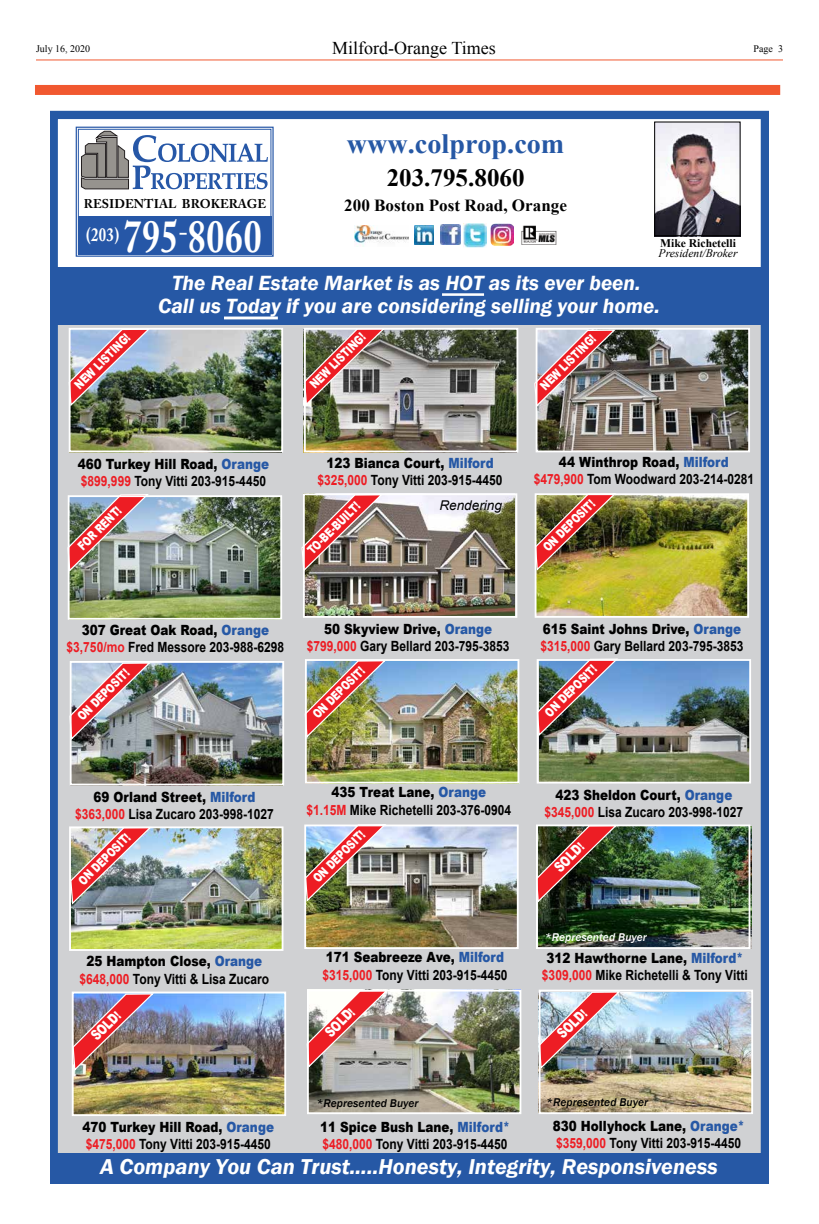
<style>
.page{position:relative;width:819px;height:1224px;background:#fff}
.page>*{position:absolute;margin:0;border:0;box-sizing:border-box;transform-origin:0 0}
.t1{font:700 45.6px "Adobe Caslon Pro";letter-spacing:.025em;color:#fff;scale:.78 1}
.t2{font:700 27.9px "Times New Roman";color:#2658a5}
.t3{font:700 24.8px "Times New Roman";color:#000}
.t4{font:italic 600 22.1px "Franklin Gothic";color:#fff}
.t5{font:italic 600 21.2px/23.1px "Franklin Gothic";color:#fff;text-align:center}
.t6{font:700 18.8px "Adobe Caslon Pro";color:#fff;scale:.78 1}
.t7{font:18px "Times New Roman";color:#000}
.t8{font:700 16.9px "Times New Roman";color:#000}
.t9{font:900 14.4px "Arial";color:#fff;scale:.74 1}
.t10{font:700 14.1px/17.3px "Arial";color:#000;text-align:center;scale:.85 1}
.t11{font:italic 13.5px "Arial";color:#000}
.t12{font:900 12.6px "Arial";color:#fff;scale:.74 1}
.t13{font:700 12.6px "Adobe Caslon Pro";letter-spacing:.005em;color:#000}
.t14{font:italic 11.6px "Times New Roman";color:#000}
.t15{font:700 11.6px "Times New Roman";color:#000}
.t16{font:italic 500 11.5px "Franklin Gothic";color:#000}
.t17{font:italic 500 11.5px "Franklin Gothic";color:#fff}
.t18{font:10px "Times New Roman";color:#000}
.s1{font-weight:900}
.s2{font-weight:900;color:#2658a5}
.s3{color:#ed1d24}
.s4{font-size:12.6px}
</style>
<div class="page">
<hr style="left:36px;top:59px;width:747px;height:1px;background:#f15830">
<div style="left:35px;top:85px;width:745px;height:10px;background:#f15830"></div>
<div style="left:52px;top:288px;width:714px;height:888px;background:#d0d1d3"></div>
<img style="left:308px;top:662px;width:208px;height:119px">
<img style="left:306px;top:496px;width:208px;height:119px">
<img style="left:307px;top:828px;width:209px;height:118px">
<img style="left:75px;top:995px;width:208px;height:118px">
<img style="left:72px;top:829px;width:208px;height:119px">
<img style="left:310px;top:993px;width:208px;height:118px">
<img style="left:539px;top:826px;width:212px;height:122px">
<img style="left:542px;top:993px;width:208px;height:118px">
<img style="left:540px;top:662px;width:208px;height:119px">
<img style="left:73px;top:664px;width:208px;height:118px">
<img style="left:307px;top:331px;width:208px;height:118px">
<img style="left:72px;top:331px;width:208px;height:118px">
<img style="left:539px;top:331px;width:208px;height:118px">
<img style="left:538px;top:496px;width:208px;height:119px">
<img style="left:71px;top:498px;width:208px;height:119px">
<div style="left:78px;top:216px;width:193px;height:38px;background:#2657a7"></div>
<svg style="left:81px;top:131px;width:187px;height:58px"></svg>
<svg style="left:180px;top:233px;width:7px;height:2px"></svg>
<div style="left:78px;top:129px;width:193px;height:126px;border:1px solid #2657a7"></div>
<div style="left:76px;top:127px;width:198px;height:130px;border:1px solid #2657a7"></div>
<div style="left:50px;top:111px;width:719px;height:1071px;border:8px solid #2559a5"></div>
<div style="left:51px;top:267px;width:718px;height:58px;background:#2658a5"></div>
<div style="left:50px;top:1153px;width:719px;height:30px;background:#2658a5"></div>
<img style="left:656px;top:123px;width:83px;height:111px">
<div style="left:654px;top:121px;width:87px;height:115px;border:1px solid #000"></div>
<img style="left:355px;top:225px;width:53px;height:22px">
<img style="left:521px;top:225px;width:36px;height:19px">
<img style="left:415px;top:225px;width:19px;height:20px">
<img style="left:440px;top:225px;width:20px;height:20px">
<img style="left:463px;top:224px;width:24px;height:23px">
<img style="left:491px;top:223px;width:22px;height:23px">
<img style="left:68px;top:328px;width:82px;height:80px">
<img style="left:67px;top:494px;width:82px;height:79px">
<img style="left:301px;top:496px;width:82px;height:77px">
<img style="left:534px;top:494px;width:83px;height:78px">
<img style="left:69px;top:661px;width:82px;height:80px">
<img style="left:536px;top:658px;width:83px;height:80px">
<img style="left:72px;top:829px;width:80px;height:77px">
<img style="left:304px;top:824px;width:83px;height:79px">
<img style="left:539px;top:827px;width:79px;height:77px">
<img style="left:75px;top:995px;width:79px;height:77px">
<svg style="left:306px;top:989px;width:82px;height:80px;background:#c59391"></svg>
<img style="left:538px;top:990px;width:82px;height:80px">
<img style="left:304px;top:662px;width:82px;height:77px">
<svg style="left:303px;top:329px;width:83px;height:78px;background:#9f7069"></svg>
<img style="left:534px;top:328px;width:82px;height:81px">
<div style="left:307px;top:990px;width:214px;height:124px;border:2px solid #fff"></div>
<div style="left:539px;top:990px;width:214px;height:124px;border:2px solid #fff"></div>
<div style="left:72px;top:992px;width:214px;height:124px;border:2px solid #fff"></div>
<div style="left:304px;top:825px;width:215px;height:124px;border:2px solid #fff"></div>
<div style="left:536px;top:824px;width:214px;height:125px;border:2px solid #fff"></div>
<div style="left:69px;top:826px;width:214px;height:125px;border:2px solid #fff"></div>
<div style="left:305px;top:659px;width:214px;height:125px;border:2px solid #fff"></div>
<div style="left:537px;top:659px;width:214px;height:125px;border:2px solid #fff"></div>
<div style="left:70px;top:661px;width:214px;height:124px;border:2px solid #fff"></div>
<div style="left:303px;top:493px;width:214px;height:125px;border:2px solid #fff"></div>
<div style="left:535px;top:493px;width:214px;height:125px;border:2px solid #fff"></div>
<div style="left:68px;top:495px;width:214px;height:125px;border:2px solid #fff"></div>
<div style="left:304px;top:328px;width:214px;height:124px;border:2px solid #fff"></div>
<div style="left:536px;top:328px;width:214px;height:124px;border:2px solid #fff"></div>
<div style="left:69px;top:328px;width:214px;height:124px;border:2px solid #fff"></div>
<hr style="left:224px;top:317px;width:54px;height:2px;background:#fff">
<hr style="left:442px;top:293px;width:42px;height:3px;background:#fff">
<p class="t18" style="left:36px;top:42px;width:56px">July 16, 2020</p>
<p class="t7" style="left:332px;top:35px;width:165px">Milford-Orange Times</p>
<p class="t18" style="left:754px;top:42px;width:31px">Page 3</p>
<h2 class="t2" style="left:347px;top:124px;width:219px">www.colprop.com</h2>
<p class="t13" style="left:84px;top:196px;width:184px">RESIDENTIAL BROKERAGE</p>
<h1 class="t1" style="left:123px;top:209px;width:179px">795 8060</h1>
<h3 class="t6" style="left:86px;top:224px;width:44px">(203)</h3>
<h3 class="t3" style="left:387px;top:160px;width:139px">203.795.8060</h3>
<p class="t8" style="left:344px;top:193px;width:224px">200 Boston Post Road, Orange</p>
<p class="t15" style="left:660px;top:234px;width:77px">Mike Richetelli</p>
<p class="t14" style="left:659px;top:245px;width:81px">President/Broker</p>
<p class="t12" style="left:70px;top:380px;width:100px;rotate:-45deg">NEW LISTING!</p>
<h3 class="t5" style="left:158px;top:271px;width:503px">The Real Estate Market is as HOT as its ever been.<br>Call us Today if you are considering selling your home.</h3>
<p class="t12" style="left:306px;top:380px;width:100px;rotate:-45deg">NEW LISTING!</p>
<p class="t12" style="left:536px;top:381px;width:100px;rotate:-45deg">NEW LISTING!</p>
<p class="t10" style="left:78px;top:456px;width:227px;text-align:left"><span class="s1">460 Turkey Hill Road,</span> <span class="s2">Orange </span><span class="s3">$899,999</span> Tony Vitti 203-915-4450</p>
<p class="t10" style="left:318px;top:455px;width:219px"><span class="s1">123 Bianca Court,</span> <span class="s2">Milford </span><span class="s3">$325,000</span> Tony Vitti 203-915-4450</p>
<p class="t10" style="left:534px;top:454px;width:261px"><span class="s1">44 Winthrop Road,</span> <span class="s2">Milford </span><span class="s3">$479,900</span> Tom Woodward 203-214-0281</p>
<p class="t12" style="left:73px;top:541px;width:77px;rotate:-45deg">FOR RENT!</p>
<p class="t12" style="left:303px;top:546px;width:94px;rotate:-45deg">TO-BE-BUILT!</p>
<p class="t12" style="left:539px;top:543px;width:93px;rotate:-45deg">ON DEPOSIT!</p>
<p class="t11" style="left:439px;top:497px;width:64px">Rendering</p>
<p class="t10" style="left:67px;top:622px;width:257px"><span class="s1">307 Great Oak Road,</span> <span class="s2">Orange </span><span class="s3">$3,750/mo</span> Fred Messore 203-988-6298</p>
<p class="t10" style="left:541px;top:620px;width:240px;text-align:left"><span class="s1">615 Saint Johns Drive,</span> <span class="s2">Orange </span><span class="s3">$315,000</span> Gary Bellard 203-795-3853</p>
<p class="t10" style="left:307px;top:620px;width:240px"><span class="s1">50 Skyview Drive,</span> <span class="s2">Orange </span><span class="s3">$799,000</span> Gary Bellard 203-795-3853</p>
<p class="t12" style="left:73px;top:712px;width:93px;rotate:-45deg">ON DEPOSIT!</p>
<p class="t12" style="left:541px;top:708px;width:93px;rotate:-45deg">ON DEPOSIT!</p>
<p class="t12" style="left:309px;top:710px;width:93px;rotate:-45deg">ON DEPOSIT!</p>
<p class="t10" style="left:306px;top:784px;width:243px"><span class="s1">435 Treat Lane,</span> <span class="s2">Orange<br></span><span class="s3">$1.15M</span> Mike Richetelli 203-376-0904</p>
<p class="t10" style="left:75px;top:788px;width:235px"><span class="s1">69 Orland Street,</span> <span class="s2">Milford </span><span class="s3">$363,000</span> Lisa Zucaro 203-998-1027</p>
<p class="t10" style="left:544px;top:786px;width:235px"><span class="s1">423 Sheldon Court,</span> <span class="s2">Orange </span><span class="s3">$345,000</span> Lisa Zucaro 203-998-1027</p>
<p class="t12" style="left:74px;top:876px;width:93px;rotate:-45deg">ON DEPOSIT!</p>
<p class="t12" style="left:309px;top:874px;width:93px;rotate:-45deg">ON DEPOSIT!</p>
<p class="t9" style="left:549px;top:862px;width:49px;rotate:-45deg">SOLD<span class="s4">!</span></p>
<p class="t17" style="left:545px;top:930px;width:104px">*Represented Buyer</p>
<p class="t10" style="left:322px;top:949px;width:219px;text-align:left"><span class="s1">171 Seabreeze Ave,</span> <span class="s2">Milford </span><span class="s3">$315,000</span> Tony Vitti 203-915-4450</p>
<p class="t10" style="left:80px;top:953px;width:225px"><span class="s1">25 Hampton Close,</span> <span class="s2">Orange </span><span class="s3">$648,000</span> Tony Vitti &amp; Lisa Zucaro</p>
<p class="t10" style="left:542px;top:949px;width:244px"><span class="s1">312 Hawthorne Lane,</span> <span class="s2">Milford* </span><span class="s3">$309,000</span> Mike Richetelli &amp; Tony Vitti</p>
<p class="t9" style="left:86px;top:1030px;width:49px;rotate:-45deg">SOLD<span class="s4">!</span></p>
<p class="t9" style="left:320px;top:1027px;width:49px;rotate:-45deg">SOLD<span class="s4">!</span></p>
<p class="t9" style="left:552px;top:1028px;width:49px;rotate:-45deg">SOLD<span class="s4">!</span></p>
<p class="t16" style="left:317px;top:1097px;width:104px">*Represented Buyer</p>
<p class="t16" style="left:546px;top:1095px;width:104px">*Represented Buyer</p>
<p class="t10" style="left:83px;top:1118px;width:227px;text-align:left"><span class="s1">470 Turkey Hill Road,</span> <span class="s2">Orange </span><span class="s3">$475,000</span> Tony Vitti 203-915-4450</p>
<p class="t10" style="left:320px;top:1118px;width:224px;text-align:left"><span class="s1">11 Spice Bush Lane,</span> <span class="s2">Milford* </span><span class="s3">$480,000</span> Tony Vitti 203-915-4450</p>
<p class="t10" style="left:553px;top:1117px;width:227px;text-align:left"><span class="s1">830 Hollyhock Lane,</span> <span class="s2">Orange* </span><span class="s3">$359,000</span> Tony Vitti 203-915-4450</p>
<h3 class="t4" style="left:100px;top:1153px;width:619px">A Company You Can Trust.....Honesty, Integrity, Responsiveness</h3>
</div>
